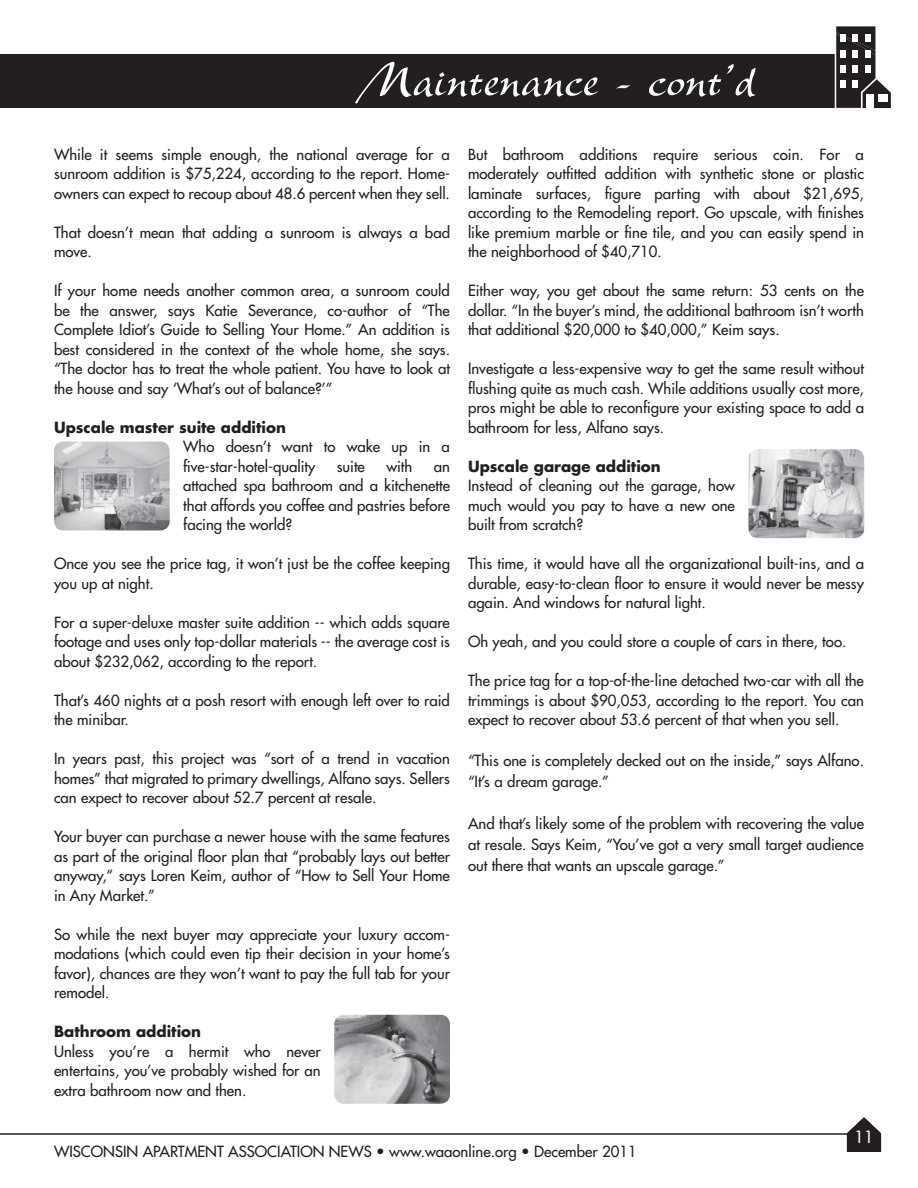
<style>
.page{position:relative;width:918px;height:1188px;background:#fff}
.page>*{position:absolute;margin:0;border:0;box-sizing:border-box;transform-origin:0 0}
.t1{font:51px "New Berolina";color:#fff}
.t2{font:16.5px "Futura";color:#fff}
.t3{font:15px/19.5px "Futura";color:#231f20;text-align:justify}
.t4{font:700 15px "Futura";color:#231f20}
</style>
<div class="page">
<div style="left:0;top:54px;width:835px;height:54px;background:#231f20"></div>
<svg style="left:836px;top:26px;width:55px;height:83px"></svg>
<div style="left:865px;top:34px;width:5px;height:8px;background:#fff"></div>
<div style="left:853px;top:34px;width:5px;height:8px;background:#fff"></div>
<div style="left:841px;top:34px;width:5px;height:8px;background:#fff"></div>
<div style="left:865px;top:50px;width:5px;height:8px;background:#fff"></div>
<div style="left:853px;top:50px;width:5px;height:8px;background:#fff"></div>
<div style="left:841px;top:50px;width:5px;height:8px;background:#fff"></div>
<div style="left:865px;top:65px;width:5px;height:8px;background:#fff"></div>
<div style="left:853px;top:65px;width:5px;height:8px;background:#fff"></div>
<div style="left:841px;top:65px;width:5px;height:8px;background:#fff"></div>
<div style="left:853px;top:80px;width:5px;height:8px;background:#fff"></div>
<div style="left:841px;top:80px;width:5px;height:8px;background:#fff"></div>
<div style="left:878px;top:94px;width:9px;height:8px;background:#fff"></div>
<div style="left:866px;top:94px;width:7px;height:15px;background:#fff"></div>
<hr style="left:0;top:1133px;width:858px;height:2px;background:#231f20">
<svg style="left:847px;top:1117px;width:34px;height:35px"></svg>
<img style="left:54px;top:441px;width:116px;height:90px">
<img style="left:334px;top:1015px;width:116px;height:89px">
<img style="left:748px;top:449px;width:116px;height:89px">
<h1 class="t1" style="left:353px;top:53px;width:404px">Maintenance - cont’d</h1>
<p class="t3" style="left:54px;top:144px;width:398px">While it seems simple enough, the national average for a sunroom addition is $75,224, according to the report. Home&shy;owners can expect to recoup about 48.6 percent when they sell.</p>
<p class="t3" style="left:54px;top:222px;width:398px">That doesn’t mean that adding a sunroom is always a bad move.</p>
<p class="t3" style="left:54px;top:281px;width:398px">If your home needs another common area, a sunroom could be the answer, says Katie Severance, co-author of “The Complete Idiot’s Guide to Selling Your Home.” An addition is best considered in the context of the whole home, she says. “The doctor has to treat the whole patient. You have to look at the house and say ‘What’s out of balance?’”</p>
<p class="t4" style="left:54px;top:417px;width:233px">Upscale master suite addition</p>
<p class="t3" style="left:183px;top:437px;width:268px">Who doesn’t want to wake up in a five-star-hotel-quality</p>
<p class="t3" style="left:337px;top:456px;width:30px">suite</p>
<p class="t3" style="left:386px;top:456px;width:28px">with</p>
<p class="t3" style="left:183px;top:456px;width:268px;text-indent:251px">an attached spa bathroom and a kitchenette that affords you coffee and pastries before facing the world?</p>
<p class="t3" style="left:54px;top:554px;width:398px">Once you see the price tag, it won’t just be the coffee keeping you up at night.</p>
<p class="t3" style="left:54px;top:612px;width:397px">For a super-deluxe master suite addition -- which adds square footage and uses only top-dollar materials -- the average cost is about $232,062, according to the report.</p>
<p class="t3" style="left:54px;top:690px;width:397px">That’s 460 nights at a posh resort with enough left over to raid the minibar.</p>
<p class="t3" style="left:54px;top:749px;width:398px">In years past, this project was “sort of a trend in vacation homes” that migrated to primary dwellings, Alfano says. Sellers can expect to recover about 52.7 percent at resale.</p>
<p class="t3" style="left:54px;top:827px;width:398px">Your buyer can purchase a newer house with the same features as part of the original floor plan that “probably lays out better anyway,” says Loren Keim, author of “How to Sell Your Home in Any Market.”</p>
<p class="t3" style="left:54px;top:924px;width:398px">So while the next buyer may appreciate your luxury accom&shy;modations (which could even tip their decision in your home’s favor), chances are they won’t want to pay the full tab for your remodel.</p>
<p class="t4" style="left:54px;top:1021px;width:149px">Bathroom addition</p>
<p class="t3" style="left:54px;top:1041px;width:268px">Unless you’re a hermit who never entertains, you’ve probably wished for an extra bathroom now and then.</p>
<p class="t3" style="left:468px;top:144px;width:398px">But bathroom additions require serious coin. For a moderately outfitted addition with synthetic stone or plastic laminate surfaces, figure parting with about $21,695, according to the Remodeling report. Go upscale, with finishes like premium marble or fine tile, and you can easily spend in the neighborhood of $40,710.</p>
<p class="t3" style="left:468px;top:281px;width:398px">Either way, you get about the same return: 53 cents on the dollar. “In the buyer’s mind, the additional bathroom isn’t worth that additional $20,000 to $40,000,” Keim says.</p>
<p class="t3" style="left:468px;top:359px;width:398px">Investigate a less-expensive way to get the same result without flushing quite as much cash. While additions usually cost more, pros might be able to reconfigure your existing space to add a bathroom for less, Alfano says.</p>
<p class="t4" style="left:468px;top:456px;width:194px">Upscale garage addition</p>
<p class="t3" style="left:468px;top:476px;width:269px">Instead of cleaning out the garage, how much would you pay to have a new one built from scratch?</p>
<p class="t3" style="left:468px;top:554px;width:398px">This time, it would have all the organizational built-ins, and a durable, easy-to-clean floor to ensure it would never be messy again. And windows for natural light.</p>
<p class="t3" style="left:468px;top:632px;width:380px">Oh yeah, and you could store a couple of cars in there, too.</p>
<p class="t3" style="left:468px;top:671px;width:397px">The price tag for a top-of-the-line detached two-car with all the trimmings is about $90,053, according to the report. You can expect to recover about 53.6 percent of that when you sell.</p>
<p class="t3" style="left:468px;top:749px;width:398px;line-height:21px">“This one is completely decked out on the inside,” says Alfano. “It’s a dream garage.”</p>
<p class="t3" style="left:468px;top:812px;width:398px;line-height:21px">And that’s likely some of the problem with recovering the value at resale. Says Keim, “You’ve got a very small target audience out there that wants an upscale garage.”</p>
<p class="t3" style="left:54px;top:1142px;width:584px">WISCONSIN APARTMENT ASSOCIATION NEWS • www.waaonline.org • December 2011</p>
<p class="t2" style="left:855px;top:1126px;width:21px">11</p>
</div>
